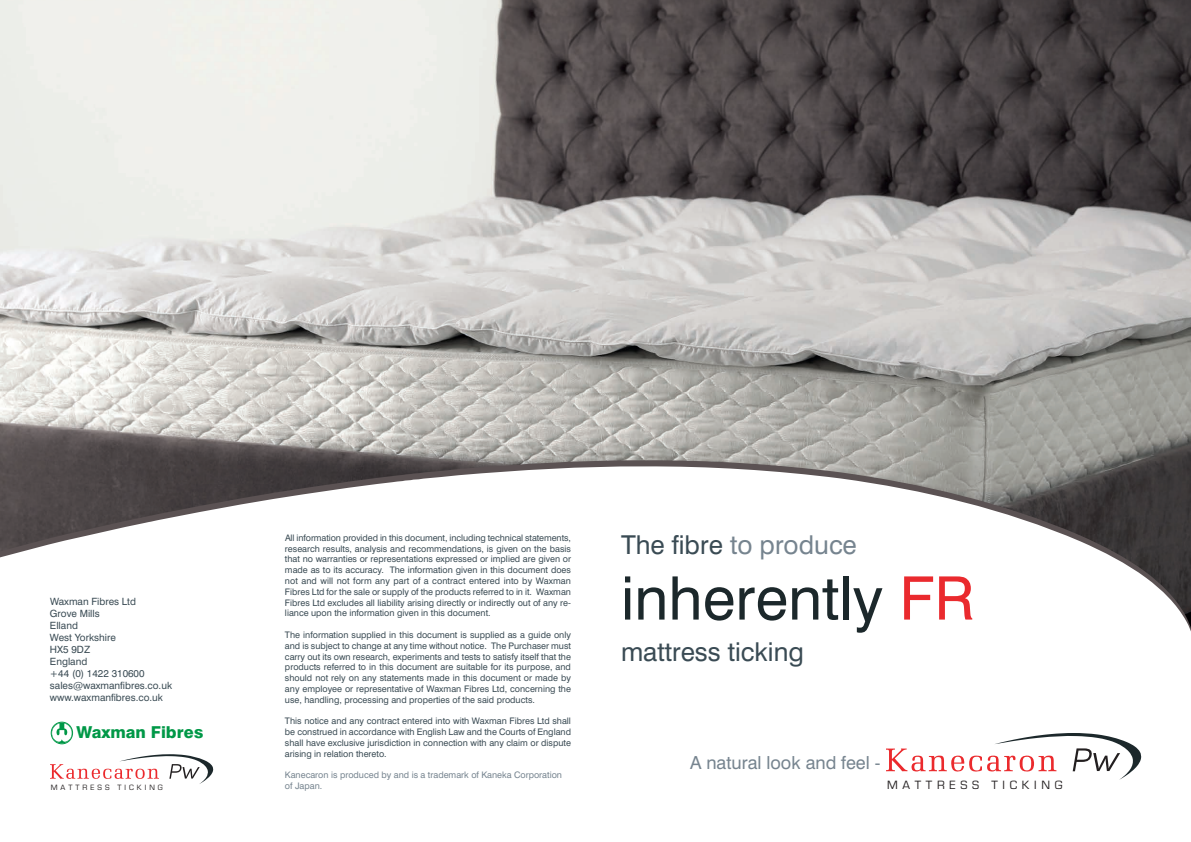
<style>
.page{position:relative;width:1191px;height:842px;background:#fff}
.page>*{position:absolute;margin:0;border:0;box-sizing:border-box;transform-origin:0 0}
.t1{font:60px "Swiss 721 BT";color:#1c282b}
.t2{font:26px "Swiss 721 BT";color:#76848f}
.t3{font:26px "Swiss 721 BT";color:#3a4b54}
.t4{font:18px "Swiss 721 BT";color:#76848f}
.t5{font:800 16.4px "Swiss 721 BT";color:#009847}
.t6{font:12.5px "Eurostile";letter-spacing:.375em;color:#231f20}
.t7{font:10px "Swiss 721 BT";color:#3a4b54}
.t8{font:9px/10.8px "Swiss 721 BT";color:#3a4b54;text-align:justify}
.t9{font:9px/10.8px "Swiss 721 BT";color:#76848f}
.t10{font:8px "Eurostile";letter-spacing:.375em;color:#231f20}
.s1{color:#3a4b54}
.s2{color:#ea2a2e}
</style>
<div class="page">
<svg style="left:886px;top:733px;width:255px;height:47px"></svg>
<svg style="left:50px;top:754px;width:163px;height:30px"></svg>
<div style="left:51px;top:722px;width:22px;height:22px;border:1px solid #009847;border-radius:50%"></div>
<div style="left:52px;top:723px;width:20px;height:20px;background:#009847;border-radius:50%"></div>
<svg style="left:52px;top:723px;width:20px;height:19px"></svg>
<img style="left:0;top:0;width:1191px;height:630px">
<p class="t8" style="left:285px;top:533px;width:288px">All information provided in this document, including technical statements, research results, analysis and recommendations, is given on the basis that no warranties or representations expressed or implied are given or made as to its accuracy. The information given in this document does not and will not form any part of a contract entered into by Waxman Fibres Ltd for the sale or supply of the products referred to in it. Waxman Fibres Ltd excludes all liability arising directly or indirectly out of any re&shy;liance upon the information given in this document.</p>
<p class="t8" style="left:285px;top:630px;width:288px">The information supplied in this document is supplied as a guide only and is subject to change at any time without notice. The Purchaser must carry out its own research, experiments and tests to satisfy itself that the products referred to in this document are suitable for its purpose, and should not rely on any statements made in this document or made by any employee or representative of Waxman Fibres Ltd, concerning the use, handling, processing and properties of the said products.</p>
<p class="t8" style="left:285px;top:717px;width:288px">This notice and any contract entered into with Waxman Fibres Ltd shall be construed in accordance with English Law and the Courts of England shall have exclusive jurisdiction in connection with any claim or dispute arising in relation thereto.</p>
<p class="t9" style="left:285px;top:771px;width:279px">Kanecaron is produced by and is a trademark of Kaneka Corporation of Japan.</p>
<p class="t2" style="left:621px;top:535px;width:237px"><span class="s1">The fibre</span> to produce</p>
<p class="t1" style="left:621px;top:576px;width:355px">inherently <span class="s2">FR</span></p>
<p class="t3" style="left:621px;top:642px;width:185px">mattress ticking</p>
<p class="t7" style="left:50px;top:597px;width:88px">Waxman Fibres Ltd</p>
<p class="t7" style="left:50px;top:609px;width:51px">Grove Mills</p>
<p class="t7" style="left:50px;top:621px;width:29px">Elland</p>
<p class="t7" style="left:50px;top:633px;width:67px">West Yorkshire</p>
<p class="t7" style="left:50px;top:645px;width:42px">HX5 9DZ</p>
<p class="t7" style="left:50px;top:657px;width:39px">England</p>
<p class="t7" style="left:50px;top:669px;width:96px">+44 (0) 1422 310600</p>
<p class="t7" style="left:50px;top:681px;width:124px">sales@waxmanfibres.co.uk</p>
<p class="t7" style="left:50px;top:693px;width:115px">www.waxmanfibres.co.uk</p>
<p class="t5" style="left:77px;top:727px;width:128px">Waxman Fibres</p>
<p class="t4" style="left:690px;top:756px;width:192px">A natural look and feel -</p>
<p class="t10" style="left:51px;top:782px;width:114px">MATTRESS TICKING</p>
<p class="t6" style="left:887px;top:777px;width:177px">MATTRESS TICKING</p>
</div>
